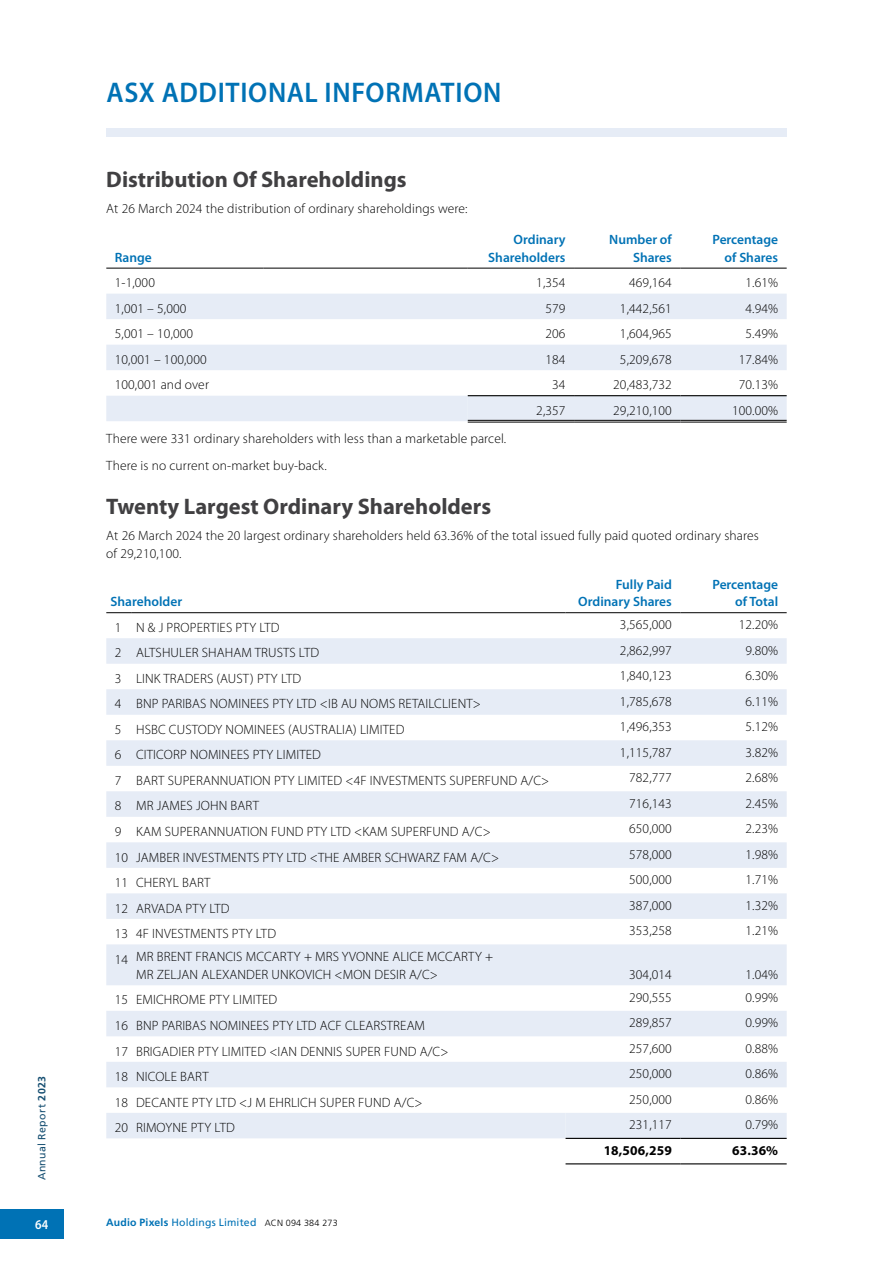
<style>
.page{position:relative;width:893px;height:1263px;background:#fff}
.page>*{position:absolute;margin:0;border:0;box-sizing:border-box;transform-origin:0 0}
.t1{font:600 28.5px "Myriad Pro";letter-spacing:.025em;color:#0072b5;scale:.95 1}
.t2{font:700 22.5px "Myriad Pro";color:#414042}
.t3{font:300 13.5px/18px "Myriad Pro";letter-spacing:.01em;color:#000}
.t4{font:600 13.5px/17.2px "Myriad Pro";color:#0072b5;text-align:right}
.t5{font:700 13.5px "Myriad Pro";letter-spacing:.01em;color:#000}
.t6{font:600 13.5px "Myriad Pro";color:#fff;scale:.9 1}
.t7{font:10.5px "Frutiger";letter-spacing:.015em;color:#0072b5}
.t8{font:10.5px "Frutiger";letter-spacing:.04em;color:#154e71}
.s1{font-weight:700}
.s2{font-weight:300;font-size:9px;color:#000}
</style>
<div class="page">
<svg style="left:106px;top:294px;width:681px;height:127px;fill:#e6ecf6"></svg>
<svg style="left:468px;top:396px;width:319px;height:24px;background:#e1e7f1"></svg>
<hr style="left:106px;top:268px;width:157px;height:1px;background:#000">
<hr style="left:263px;top:268px;width:205px;height:1px;background:#000">
<hr style="left:468px;top:268px;width:106px;height:1px;background:#000">
<hr style="left:574px;top:268px;width:106px;height:1px;background:#000">
<hr style="left:680px;top:268px;width:107px;height:1px;background:#000">
<hr style="left:468px;top:395px;width:106px;height:1px;background:#000">
<hr style="left:574px;top:395px;width:106px;height:1px;background:#000">
<hr style="left:680px;top:395px;width:107px;height:1px;background:#000">
<hr style="left:468px;top:420px;width:106px;height:1px;background:#000">
<hr style="left:468px;top:422px;width:106px;height:1px;background:#000">
<hr style="left:574px;top:420px;width:106px;height:1px;background:#000">
<hr style="left:574px;top:422px;width:106px;height:1px;background:#000">
<hr style="left:680px;top:420px;width:107px;height:1px;background:#000">
<hr style="left:680px;top:422px;width:107px;height:1px;background:#000">
<svg style="left:106px;top:638px;width:681px;height:500px;fill:#e6ecf6"></svg>
<div style="left:566px;top:1113px;width:221px;height:25px;background:#e6ecf6"></div>
<hr style="left:566px;top:1138px;width:114px;height:1px;background:#000">
<hr style="left:680px;top:1138px;width:107px;height:1px;background:#000">
<hr style="left:566px;top:612px;width:114px;height:1px;background:#000">
<hr style="left:680px;top:612px;width:107px;height:1px;background:#000">
<hr style="left:566px;top:1163px;width:114px;height:1px;background:#000">
<hr style="left:680px;top:1163px;width:107px;height:1px;background:#000">
<svg style="left:106px;top:612px;width:26px;height:1px"></svg>
<hr style="left:132px;top:612px;width:434px;height:1px;background:#000">
<div style="left:106px;top:128px;width:681px;height:9px;background:#e6ecf6"></div>
<div style="left:0;top:1209px;width:64px;height:30px;background:#0072b5"></div>
<h1 class="t1" style="left:107px;top:74px;width:396px">ASX ADDITIONAL INFORMATION</h1>
<h2 class="t2" style="left:106px;top:165px;width:302px">Distribution Of Shareholdings</h2>
<p class="t3" style="left:106px;top:200px;width:363px">At 26 March 2024 the distribution of ordinary shareholdings were:</p>
<p class="t4" style="left:115px;top:248px;width:39px">Range</p>
<p class="t4" style="left:488px;top:231px;width:79px">Ordinary<br>Shareholders</p>
<p class="t4" style="left:609px;top:231px;width:64px">Number of<br>Shares</p>
<p class="t4" style="left:712px;top:231px;width:67px">Percentage of Shares</p>
<p class="t3" style="left:115px;top:274px;width:42px">1-1,000</p>
<p class="t3" style="left:536px;top:274px;width:31px">1,354</p>
<p class="t3" style="left:629px;top:274px;width:44px">469,164</p>
<p class="t3" style="left:746px;top:274px;width:34px">1.61%</p>
<p class="t3" style="left:115px;top:299px;width:73px">1,001 – 5,000</p>
<p class="t3" style="left:545px;top:299px;width:22px">579</p>
<p class="t3" style="left:620px;top:299px;width:53px">1,442,561</p>
<p class="t3" style="left:746px;top:299px;width:34px">4.94%</p>
<p class="t3" style="left:115px;top:325px;width:80px">5,001 – 10,000</p>
<p class="t3" style="left:545px;top:325px;width:22px">206</p>
<p class="t3" style="left:620px;top:325px;width:53px">1,604,965</p>
<p class="t3" style="left:746px;top:325px;width:34px">5.49%</p>
<p class="t3" style="left:115px;top:350px;width:93px">10,001 – 100,000</p>
<p class="t3" style="left:545px;top:350px;width:22px">184</p>
<p class="t3" style="left:620px;top:350px;width:53px">5,209,678</p>
<p class="t3" style="left:739px;top:350px;width:41px">17.84%</p>
<p class="t3" style="left:115px;top:376px;width:96px">100,001 and over</p>
<p class="t3" style="left:552px;top:376px;width:15px">34</p>
<p class="t3" style="left:613px;top:376px;width:60px">20,483,732</p>
<p class="t3" style="left:739px;top:376px;width:41px">70.13%</p>
<p class="t3" style="left:536px;top:401px;width:31px">2,357</p>
<p class="t3" style="left:613px;top:401px;width:60px">29,210,100</p>
<p class="t3" style="left:732px;top:401px;width:48px">100.00%</p>
<p class="t3" style="left:106px;top:425px;width:400px;line-height:26.5px">There were 331 ordinary shareholders with less than a marketable parcel.<br>There is no current on-market buy-back.</p>
<h2 class="t2" style="left:106px;top:491px;width:386px">Twenty Largest Ordinary Shareholders</h2>
<p class="t3" style="left:106px;top:526px;width:654px">At 26 March 2024 the 20 largest ordinary shareholders held 63.36% of the total issued fully paid quoted ordinary shares of 29,210,100.</p>
<p class="t4" style="left:111px;top:593px;width:73px">Shareholder</p>
<p class="t4" style="left:578px;top:576px;width:95px">Fully Paid<br>Ordinary Shares</p>
<p class="t4" style="left:712px;top:576px;width:67px">Percentage of Total</p>
<p class="t8" style="left:36px;top:1180px;width:106px;rotate:-90deg">Annual Report <span class="s1">2023</span></p>
<p class="t3" style="left:115px;top:618px;width:166px">1 N &amp; J PROPERTIES PTY LTD</p>
<p class="t3" style="left:620px;top:616px;width:53px">3,565,000</p>
<p class="t3" style="left:739px;top:616px;width:41px">12.20%</p>
<p class="t3" style="left:115px;top:644px;width:206px">2 ALTSHULER SHAHAM TRUSTS LTD</p>
<p class="t3" style="left:620px;top:641px;width:53px">2,862,997</p>
<p class="t3" style="left:746px;top:641px;width:34px">9.80%</p>
<p class="t3" style="left:115px;top:669px;width:188px">3 LINK TRADERS (AUST) PTY LTD</p>
<p class="t3" style="left:620px;top:667px;width:53px">1,840,123</p>
<p class="t3" style="left:746px;top:667px;width:34px">6.30%</p>
<p class="t3" style="left:115px;top:695px;width:368px">4 BNP PARIBAS NOMINEES PTY LTD &lt;IB AU NOMS RETAILCLIENT&gt;</p>
<p class="t3" style="left:620px;top:692px;width:53px">1,785,678</p>
<p class="t3" style="left:746px;top:692px;width:34px">6.11%</p>
<p class="t3" style="left:115px;top:720px;width:291px">5 HSBC CUSTODY NOMINEES (AUSTRALIA) LIMITED</p>
<p class="t3" style="left:620px;top:718px;width:53px">1,496,353</p>
<p class="t3" style="left:746px;top:718px;width:34px">5.12%</p>
<p class="t3" style="left:115px;top:746px;width:208px">6 CITICORP NOMINEES PTY LIMITED</p>
<p class="t3" style="left:620px;top:743px;width:53px">1,115,787</p>
<p class="t3" style="left:746px;top:743px;width:34px">3.82%</p>
<p class="t3" style="left:115px;top:771px;width:436px">7 BART SUPERANNUATION PTY LIMITED &lt;4F INVESTMENTS SUPERFUND A/C&gt;</p>
<p class="t3" style="left:629px;top:769px;width:44px">782,777</p>
<p class="t3" style="left:746px;top:769px;width:34px">2.68%</p>
<p class="t3" style="left:115px;top:797px;width:146px">8 MR JAMES JOHN BART</p>
<p class="t3" style="left:629px;top:794px;width:44px">716,143</p>
<p class="t3" style="left:746px;top:794px;width:34px">2.45%</p>
<p class="t3" style="left:115px;top:822px;width:377px">9 KAM SUPERANNUATION FUND PTY LTD &lt;KAM SUPERFUND A/C&gt;</p>
<p class="t3" style="left:629px;top:820px;width:44px">650,000</p>
<p class="t3" style="left:746px;top:820px;width:34px">2.23%</p>
<p class="t3" style="left:115px;top:848px;width:386px">10 JAMBER INVESTMENTS PTY LTD &lt;THE AMBER SCHWARZ FAM A/C&gt;</p>
<p class="t3" style="left:629px;top:845px;width:44px">578,000</p>
<p class="t3" style="left:746px;top:845px;width:34px">1.98%</p>
<p class="t3" style="left:115px;top:873px;width:97px">11 CHERYL BART</p>
<p class="t3" style="left:629px;top:871px;width:44px">500,000</p>
<p class="t3" style="left:746px;top:871px;width:34px">1.71%</p>
<p class="t3" style="left:115px;top:899px;width:116px">12 ARVADA PTY LTD</p>
<p class="t3" style="left:629px;top:896px;width:44px">387,000</p>
<p class="t3" style="left:746px;top:896px;width:34px">1.32%</p>
<p class="t3" style="left:115px;top:924px;width:163px">13 4F INVESTMENTS PTY LTD</p>
<p class="t3" style="left:629px;top:922px;width:44px">353,258</p>
<p class="t3" style="left:746px;top:922px;width:34px">1.21%</p>
<p class="t3" style="left:136px;top:947px;width:359px;text-indent:-21px">14 MR BRENT FRANCIS MCCARTY + MRS YVONNE ALICE MCCARTY +<br>MR ZELJAN ALEXANDER UNKOVICH &lt;MON DESIR A/C&gt;</p>
<p class="t3" style="left:629px;top:965px;width:44px">304,014</p>
<p class="t3" style="left:746px;top:965px;width:34px">1.04%</p>
<p class="t3" style="left:115px;top:991px;width:164px">15 EMICHROME PTY LIMITED</p>
<p class="t3" style="left:629px;top:988px;width:44px">290,555</p>
<p class="t3" style="left:746px;top:988px;width:34px">0.99%</p>
<p class="t3" style="left:115px;top:1016px;width:312px">16 BNP PARIBAS NOMINEES PTY LTD ACF CLEARSTREAM</p>
<p class="t3" style="left:629px;top:1014px;width:44px">289,857</p>
<p class="t3" style="left:746px;top:1014px;width:34px">0.99%</p>
<p class="t3" style="left:115px;top:1042px;width:335px">17 BRIGADIER PTY LIMITED &lt;IAN DENNIS SUPER FUND A/C&gt;</p>
<p class="t3" style="left:629px;top:1039px;width:44px">257,600</p>
<p class="t3" style="left:746px;top:1039px;width:34px">0.88%</p>
<p class="t3" style="left:115px;top:1067px;width:95px">18 NICOLE BART</p>
<p class="t3" style="left:629px;top:1065px;width:44px">250,000</p>
<p class="t3" style="left:746px;top:1065px;width:34px">0.86%</p>
<p class="t3" style="left:115px;top:1093px;width:309px">18 DECANTE PTY LTD &lt;J M EHRLICH SUPER FUND A/C&gt;</p>
<p class="t3" style="left:629px;top:1090px;width:44px">250,000</p>
<p class="t3" style="left:746px;top:1090px;width:34px">0.86%</p>
<p class="t3" style="left:115px;top:1118px;width:122px">20 RIMOYNE PTY LTD</p>
<p class="t3" style="left:629px;top:1116px;width:44px">231,117</p>
<p class="t3" style="left:746px;top:1116px;width:34px">0.79%</p>
<p class="t5" style="left:604px;top:1141px;width:70px">18,506,259</p>
<p class="t5" style="left:732px;top:1141px;width:48px">63.36%</p>
<p class="t6" style="left:35px;top:1215px;width:16px">64</p>
<p class="t7" style="left:106px;top:1216px;width:233px"><span class="s1">Audio Pixels</span> Holdings Limited <span class="s2">ACN 094 384 273</span></p>
</div>
